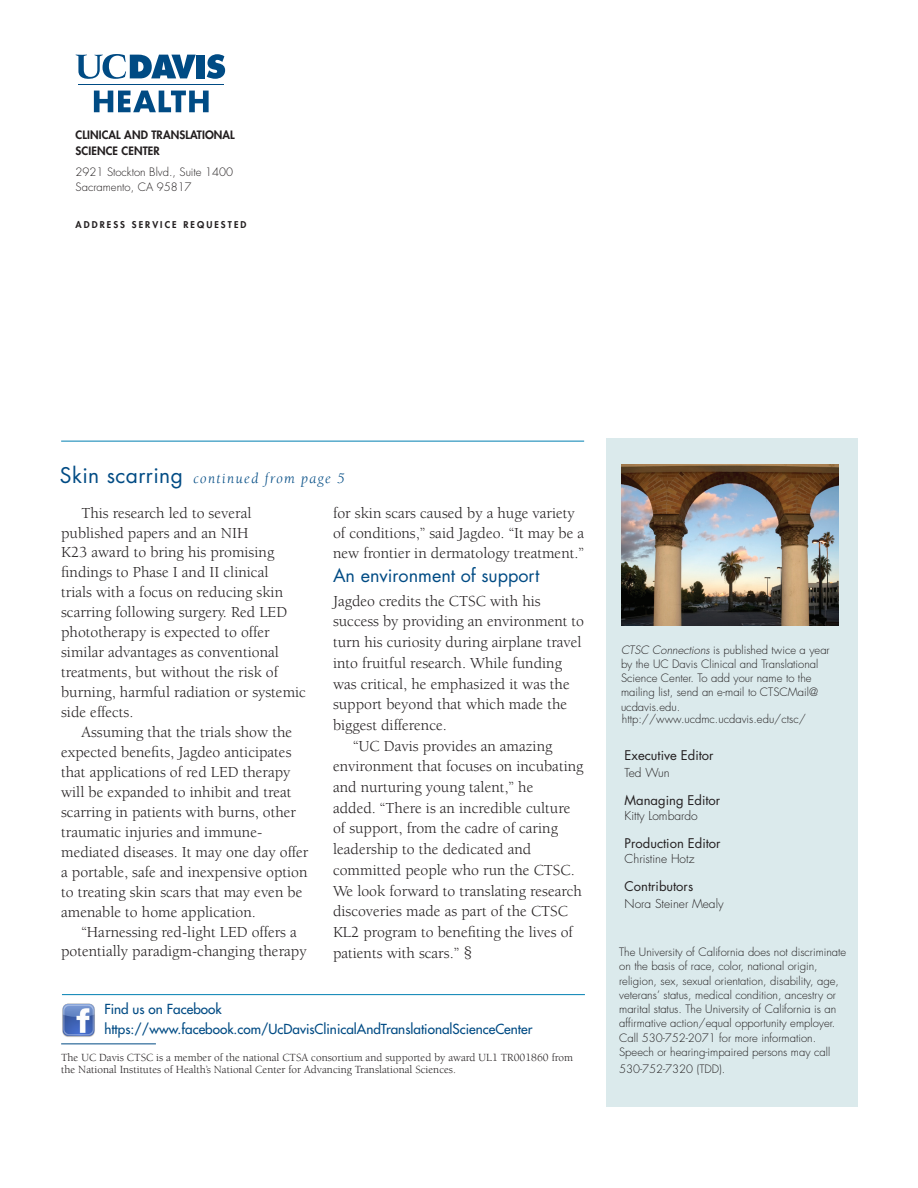
<style>
.page{position:relative;width:918px;height:1188px;background:#fff}
.page>*{position:absolute;margin:0;border:0;box-sizing:border-box;transform-origin:0 0}
.Story_subhead{font:18px "Futura";color:#004b84}
.Body_Text_Indent{font:15.75px/20px "Berkeley";color:#231f20}
.Body_Text_No_Indent{font:15.75px/20.7px "Berkeley";color:#231f20}
.Kicker_Head{font:italic 15px "Berkeley";letter-spacing:.09em;color:#004b84}
.pull_quote_attributi{font:13.5px "Futura";color:#004b84}
.t1{font:13.05px "Futura";color:#231f20}
.t2{font:300 12px "Futura";color:#231f20}
.t3{font:300 11.25px/14.2px "Futura";color:#231f20}
.pull_quote_attributi-2{font:11.25px/12px "Berkeley";color:#231f20}
.t4{font:800 11.25px/15.5px "Futura";letter-spacing:.01em;color:#231f20}
.t5{font:800 9.15px "Futura";letter-spacing:.225em;color:#231f20}
.s1{font-family:"Futura";font-style:normal;font-size:21px}
.s2{font-size:18px}
.s3{font-style:italic}
</style>
<div class="page">
<div style="left:606px;top:438px;width:251px;height:669px;background:#dbeaec"></div>
<img style="left:621px;top:464px;width:217px;height:162px">
<svg style="left:94px;top:91px;width:115px;height:21px"></svg>
<svg style="left:207px;top:54px;width:18px;height:25px"></svg>
<div style="left:197px;top:55px;width:8px;height:23px;background:#004b84"></div>
<svg style="left:76px;top:54px;width:120px;height:25px"></svg>
<hr style="left:79px;top:84px;width:145px;height:1px;background:#004b84">
<img style="left:62px;top:1003px;width:33px;height:34px">
<hr style="left:61px;top:1043px;width:95px;height:1px;background:#004b84">
<hr style="left:62px;top:994px;width:523px;height:1px;background:#007fb2">
<hr style="left:61px;top:441px;width:523px;height:1px;background:#007fb2">
<p class="t4" style="left:76px;top:127px;width:161px">CLINICAL AND TRANSLATIONAL<br>SCIENCE CENTER</p>
<p class="t3" style="left:76px;top:164px;width:159px;line-height:15.5px">2921 Stockton Blvd., Suite 1400<br>Sacramento, CA 95817</p>
<p class="t5" style="left:76px;top:219px;width:172px">ADDRESS SERVICE REQUESTED</p>
<p class="Kicker_Head" style="left:60px;top:471px;width:286px"><span class="s1">Skin scarring</span> continued from page 5</p>
<p class="Body_Text_Indent" style="left:61px;top:503px;width:246px;text-indent:20px">This research led to several published papers and an NIH<br>K23 award to bring his promising findings to Phase I and II clinical<br>trials with a focus on reducing skin scarring following surgery. Red LED phototherapy is expected to offer similar advantages as conventional treatments, but without the risk of burning, harmful radiation or systemic side effects.</p>
<p class="Body_Text_Indent" style="left:61px;top:722px;width:249px;text-indent:20px">Assuming that the trials show the expected benefits, Jagdeo anticipates that applications of red LED therapy will be expanded to inhibit and treat scarring in patients with burns, other traumatic injuries and immune&shy;mediated diseases. It may one day offer a portable, safe and inexpensive option to treating skin scars that may even be amenable to home application.</p>
<p class="Body_Text_Indent" style="left:61px;top:922px;width:247px;text-indent:20px">“Harnessing red-light LED offers a potentially paradigm-changing therapy</p>
<p class="Body_Text_Indent" style="left:333px;top:503px;width:253px">for skin scars caused by a huge variety of conditions,” said Jagdeo. “It may be a new frontier in dermatology treatment.”</p>
<p class="Story_subhead" style="left:333px;top:563px;width:208px">An environment of support</p>
<p class="Body_Text_No_Indent" style="left:333px;top:591px;width:253px">Jagdeo credits the CTSC with his success by providing an environment to turn his curiosity during airplane travel into fruitful research. While funding was critical, he emphasized it was the support beyond that which made the biggest difference.</p>
<p class="Body_Text_Indent" style="left:333px;top:736px;width:252px;line-height:20.7px;text-indent:20px">“UC Davis provides an amazing environment that focuses on incubating and nurturing young talent,” he<br>added. “There is an incredible culture of support, from the cadre of caring leadership to the dedicated and committed people who run the CTSC.<br>We look forward to translating research discoveries made as part of the CTSC KL2 program to benefiting the lives of patients with scars.” <span class="s2">§</span></p>
<p class="pull_quote_attributi" style="left:104px;top:1000px;width:119px">Find us on Facebook</p>
<p class="pull_quote_attributi" style="left:104px;top:1020px;width:430px">https://www.facebook.com/UcDavisClinicalAndTranslationalScienceCenter</p>
<p class="pull_quote_attributi-2" style="left:61px;top:1052px;width:513px">The UC Davis CTSC is a member of the national CTSA consortium and supported by award UL1 TR001860 from the National Institutes of Health’s National Center for Advancing Translational Sciences.</p>
<p class="t3" style="left:621px;top:643px;width:210px"><span class="s3">CTSC Connections</span> is published twice a year by the UC Davis Clinical and Translational Science Center. To add your name to the mailing list, send an e-mail to CTSCMail@ ucdavis.edu.</p>
<p class="t3" style="left:622px;top:712px;width:186px">http://www.ucdmc.ucdavis.edu/ctsc/</p>
<p class="t1" style="left:625px;top:746px;width:91px">Executive Editor</p>
<p class="t2" style="left:625px;top:764px;width:47px">Ted Wun</p>
<p class="t1" style="left:625px;top:791px;width:97px">Managing Editor</p>
<p class="t2" style="left:625px;top:808px;width:75px">Kitty Lombardo</p>
<p class="t1" style="left:625px;top:834px;width:98px">Production Editor</p>
<p class="t2" style="left:625px;top:851px;width:71px">Christine Hotz</p>
<p class="t1" style="left:625px;top:878px;width:70px">Contributors</p>
<p class="t2" style="left:625px;top:896px;width:100px">Nora Steiner Mealy</p>
<p class="t3" style="left:619px;top:945px;width:229px">The University of California does not discriminate on the basis of race, color, national origin, religion, sex, sexual orientation, disability, age, veterans’ status, medical condition, ancestry or marital status. The University of California is an affirmative action/equal opportunity employer.<br>Call 530-752-2071 for more information.<br>Speech or hearing-impaired persons may call</p>
<p class="t3" style="left:619px;top:1062px;width:108px">530-752-7320 (TDD).</p>
</div>
